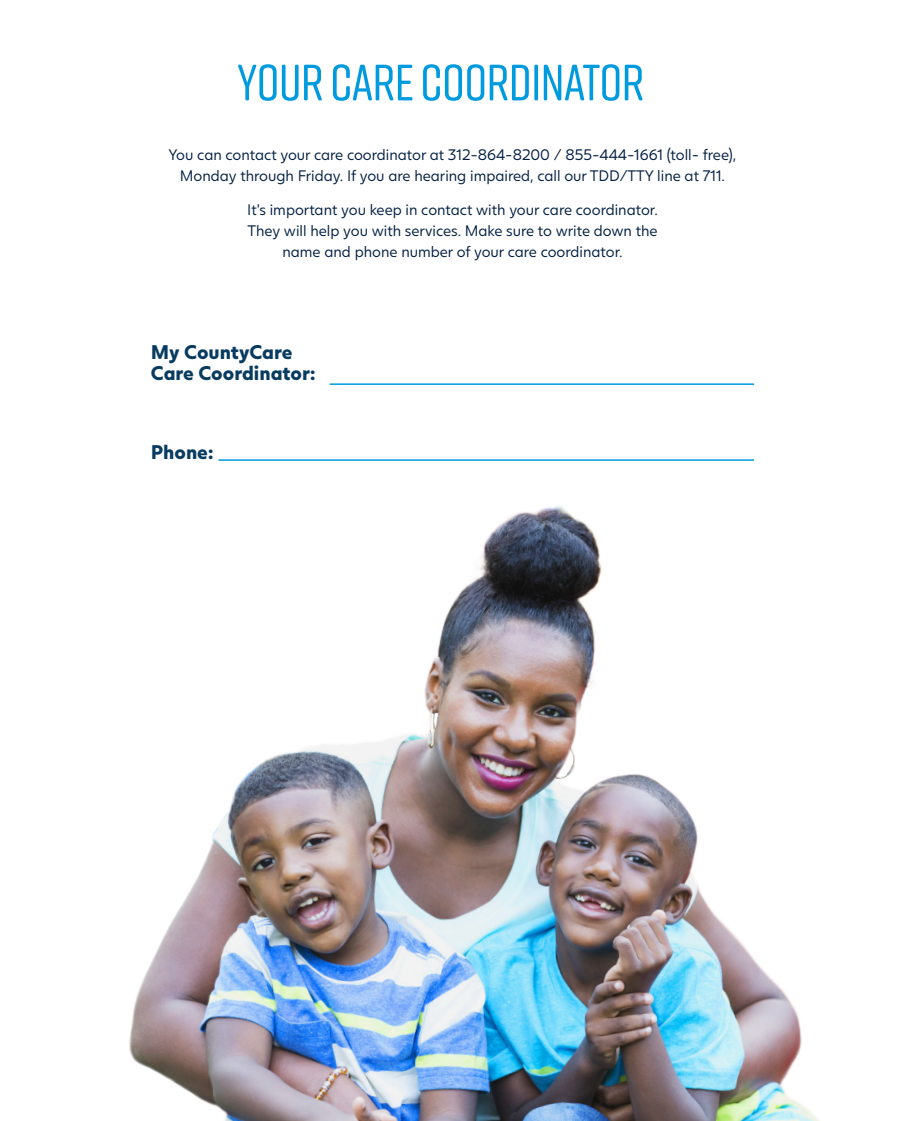
<style>
.page{position:relative;width:905px;height:1121px;background:#fff}
.page>*{position:absolute;margin:0;border:0;box-sizing:border-box;transform-origin:0 0}
.SECTION_TITLES{font:500 51px "Rift Soft";letter-spacing:-.015em;color:#009bde}
.SUB_TITLE{font:900 19.5px/21px "Juli Sans";color:#083b60}
.BODYCOPY{font:15px/21px "Juli Sans";color:#001e41;text-align:center}
</style>
<div class="page">
<hr style="left:329px;top:383px;width:425px;height:2px;background:#009bde">
<hr style="left:218px;top:459px;width:536px;height:2px;background:#009bde">
<img style="left:129px;top:506px;width:689px;height:614px">
<p class="SECTION_TITLES" style="left:237px;top:47px;width:409px">YOUR CARE COORDINATOR</p>
<p class="BODYCOPY" style="left:168px;top:143px;width:569px">You can contact your care coordinator at 312-864-8200 / 855-444-1661 (toll- free),<br>Monday through Friday. If you are hearing impaired, call our TDD/TTY line at 711.</p>
<p class="BODYCOPY" style="left:247px;top:198px;width:412px">It’s important you keep in contact with your care coordinator.<br>They will help you with services. Make sure to write down the name and phone number of your care coordinator.</p>
<p class="SUB_TITLE" style="left:151px;top:339px;width:166px">My CountyCare<br>Care Coordinator:</p>
<p class="SUB_TITLE" style="left:151px;top:439px;width:64px">Phone:</p>
</div>
